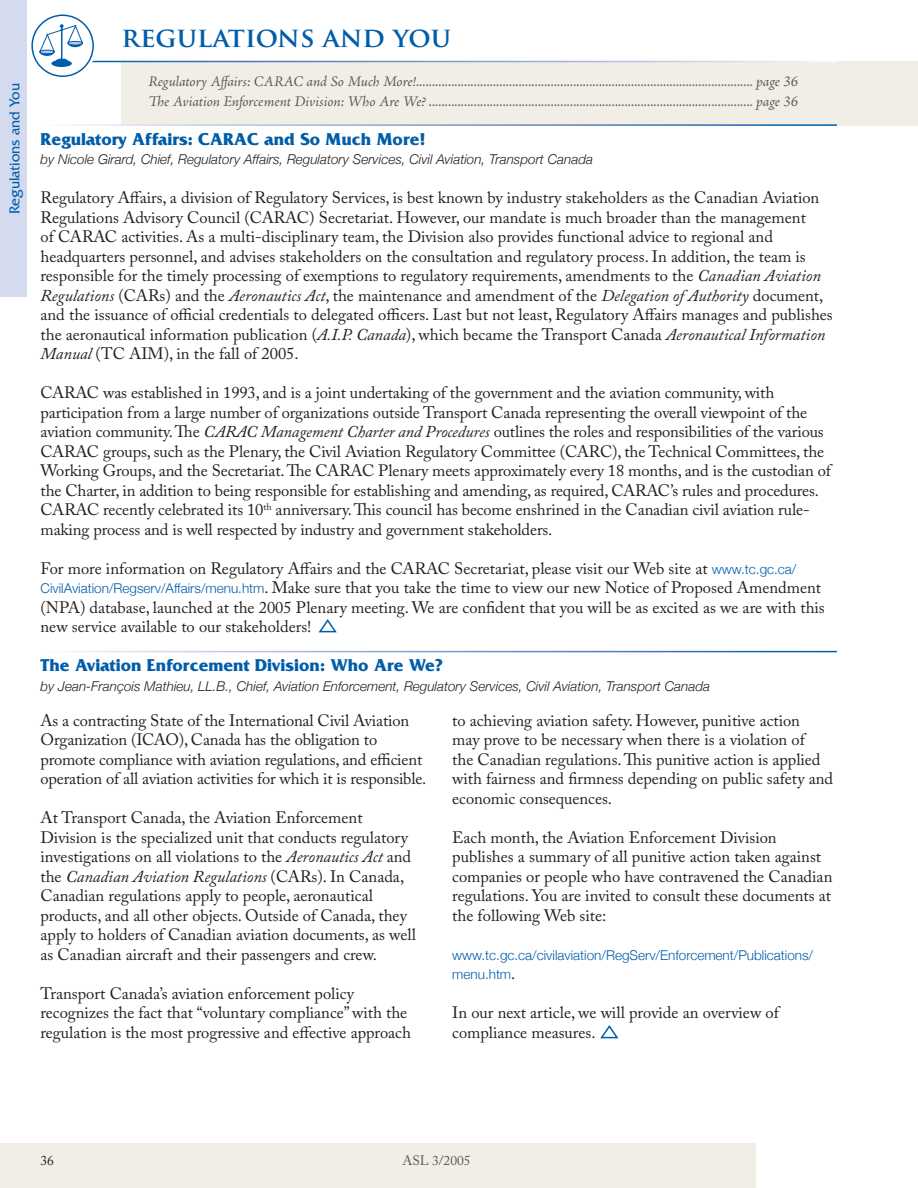
<style>
.page{position:relative;width:918px;height:1188px;background:#fff}
.page>*{position:absolute;margin:0;border:0;box-sizing:border-box;transform-origin:0 0}
.t1{font:700 27px "Trajan Pro";color:#005daa}
.t2{font:700 18px "Friz Quadrata";color:#005daa}
.t3{font:16.5px/19.5px "Adobe Caslon Pro";color:#231f20}
.t4{font:italic 15px/19.5px "Adobe Jenson Pro";letter-spacing:-.005em;color:#58595b}
.t5{font:15px "Friz Quadrata";color:#005daa}
.t6{font:italic 300 13.5px "Helvetica Neue";color:#231f20}
.t7{font:300 13.5px/19.5px "Helvetica Neue";color:#005daa}
.t8{font:13.5px "Adobe Caslon Pro";color:#58595b}
.t9{font:13.5px "Adobe Caslon Pro";color:#231f20}
.s1{font-style:italic}
.s2{font-family:"Helvetica Neue";font-weight:300;font-size:13.5px;color:#005daa}
.s3{font-family:"Adobe Caslon Pro";font-weight:400;font-size:16.5px;color:#231f20}
</style>
<div class="page">
<div style="left:0;top:1144px;width:756px;height:44px;background:#f0eee5"></div>
<div style="left:122px;top:61px;width:796px;height:64px;background:#f0eee5"></div>
<hr style="left:40px;top:61px;width:797px;height:1px;background:#fff">
<hr style="left:40px;top:124px;width:797px;height:2px;background:#fff">
<svg style="left:29px;top:12px;width:67px;height:68px"></svg>
<div style="left:31px;top:15px;width:63px;height:62px;border:2px solid #005daa;border-radius:50%"></div>
<hr style="left:61px;top:26px;width:1px;height:35px;background:#005daa">
<div style="left:51px;top:60px;width:21px;height:7px;background:#005daa;border-radius:50%"></div>
<svg style="left:39px;top:24px;width:44px;height:32px"></svg>
<div style="left:0;top:0;width:27px;height:297px;background:#d4dbef"></div>
<svg style="left:318px;top:619px;width:19px;height:14px"></svg>
<svg style="left:600px;top:1025px;width:19px;height:14px"></svg>
<p class="t5" style="left:6px;top:214px;width:133px;rotate:-90deg">Regulations and You</p>
<h1 class="t1" style="left:122px;top:21px;width:331px">REGULATIONS AND YOU</h1>
<p class="t4" style="left:148px;top:73px;width:651px">Regulatory Affairs: CARAC and So Much More!......................................................................................................... page 36<br>The Aviation Enforcement Division: Who Are We? ..................................................................................................... page 36</p>
<p class="t2" style="left:40px;top:129px;width:387px">Regulatory Affairs: CARAC and So Much More!</p>
<p class="t6" style="left:40px;top:151px;width:554px">by Nicole Girard, Chief, Regulatory Affairs, Regulatory Services, Civil Aviation, Transport Canada</p>
<p class="t3" style="left:40px;top:188px;width:794px">Regulatory Affairs, a division of Regulatory Services, is best known by industry stakeholders as the Canadian Aviation Regulations Advisory Council (CARAC) Secretariat. However, our mandate is much broader than the management<br>of CARAC activities. As a multi-disciplinary team, the Division also provides functional advice to regional and headquarters personnel, and advises stakeholders on the consultation and regulatory process. In addition, the team is responsible for the timely processing of exemptions to regulatory requirements, amendments to the <span class="s1">Canadian Aviation Regulations</span> (CARs) and the <span class="s1">Aeronautics Act</span>, the maintenance and amendment of the <span class="s1">Delegation of Authority</span> document, and the issuance of official credentials to delegated officers. Last but not least, Regulatory Affairs manages and publishes the aeronautical information publication (<span class="s1">A.I.P. Canada</span>), which became the Transport Canada <span class="s1">Aeronautical Information Manual</span> (TC AIM), in the fall of 2005.</p>
<p class="t3" style="left:40px;top:383px;width:792px">CARAC was established in 1993, and is a joint undertaking of the government and the aviation community, with participation from a large number of organizations outside Transport Canada representing the overall viewpoint of the aviation community.The <span class="s1">CARAC Management Charter and Procedures</span> outlines the roles and responsibilities of the various CARAC groups, such as the Plenary, the Civil Aviation Regulatory Committee (CARC), the Technical Committees, the Working Groups, and the Secretariat.The CARAC Plenary meets approximately every 18 months, and is the custodian of the Charter, in addition to being responsible for establishing and amending, as required, CARAC’s rules and procedures.<br>CARAC recently celebrated its 10<sup>th</sup> anniversary.This council has become enshrined in the Canadian civil aviation rule&shy;making process and is well respected by industry and government stakeholders.</p>
<p class="t3" style="left:40px;top:558px;width:786px">For more information on Regulatory Affairs and the CARAC Secretariat, please visit our Web site at <span class="s2">www.tc.gc.ca/ CivilAviation/Regserv/Affairs/menu.htm</span>. Make sure that you take the time to view our new Notice of Proposed Amendment (NPA) database, launched at the 2005 Plenary meeting. We are confident that you will be as excited as we are with this new service available to our stakeholders!</p>
<p class="t2" style="left:40px;top:655px;width:404px">The Aviation Enforcement Division: Who Are We?</p>
<p class="t6" style="left:40px;top:678px;width:671px">by Jean-François Mathieu, LL.B., Chief, Aviation Enforcement, Regulatory Services, Civil Aviation, Transport Canada</p>
<p class="t3" style="left:40px;top:710px;width:387px">As a contracting State of the International Civil Aviation Organization (ICAO), Canada has the obligation to promote compliance with aviation regulations, and efficient operation of all aviation activities for which it is responsible.</p>
<p class="t3" style="left:40px;top:808px;width:377px">At Transport Canada, the Aviation Enforcement Division is the specialized unit that conducts regulatory investigations on all violations to the <span class="s1">Aeronautics Act</span> and the <span class="s1">Canadian Aviation Regulations</span> (CARs). In Canada, Canadian regulations apply to people, aeronautical products, and all other objects. Outside of Canada, they apply to holders of Canadian aviation documents, as well as Canadian aircraft and their passengers and crew.</p>
<p class="t3" style="left:40px;top:983px;width:372px">Transport Canada’s aviation enforcement policy recognizes the fact that “voluntary compliance”with the regulation is the most progressive and effective approach</p>
<p class="t3" style="left:452px;top:710px;width:382px">to achieving aviation safety. However, punitive action<br>may prove to be necessary when there is a violation of<br>the Canadian regulations.This punitive action is applied with fairness and firmness depending on public safety and economic consequences.</p>
<p class="t3" style="left:452px;top:827px;width:382px">Each month, the Aviation Enforcement Division publishes a summary of all punitive action taken against companies or people who have contravened the Canadian regulations. You are invited to consult these documents at the following Web site:</p>
<p class="t7" style="left:452px;top:945px;width:362px">www.tc.gc.ca/civilaviation/RegServ/Enforcement/Publications/ menu.htm<span class="s3">.</span></p>
<p class="t3" style="left:452px;top:1003px;width:328px">In our next article, we will provide an overview of compliance measures.</p>
<p class="t9" style="left:40px;top:1152px;width:15px">36</p>
<p class="t8" style="left:402px;top:1152px;width:70px">ASL 3/2005</p>
</div>
